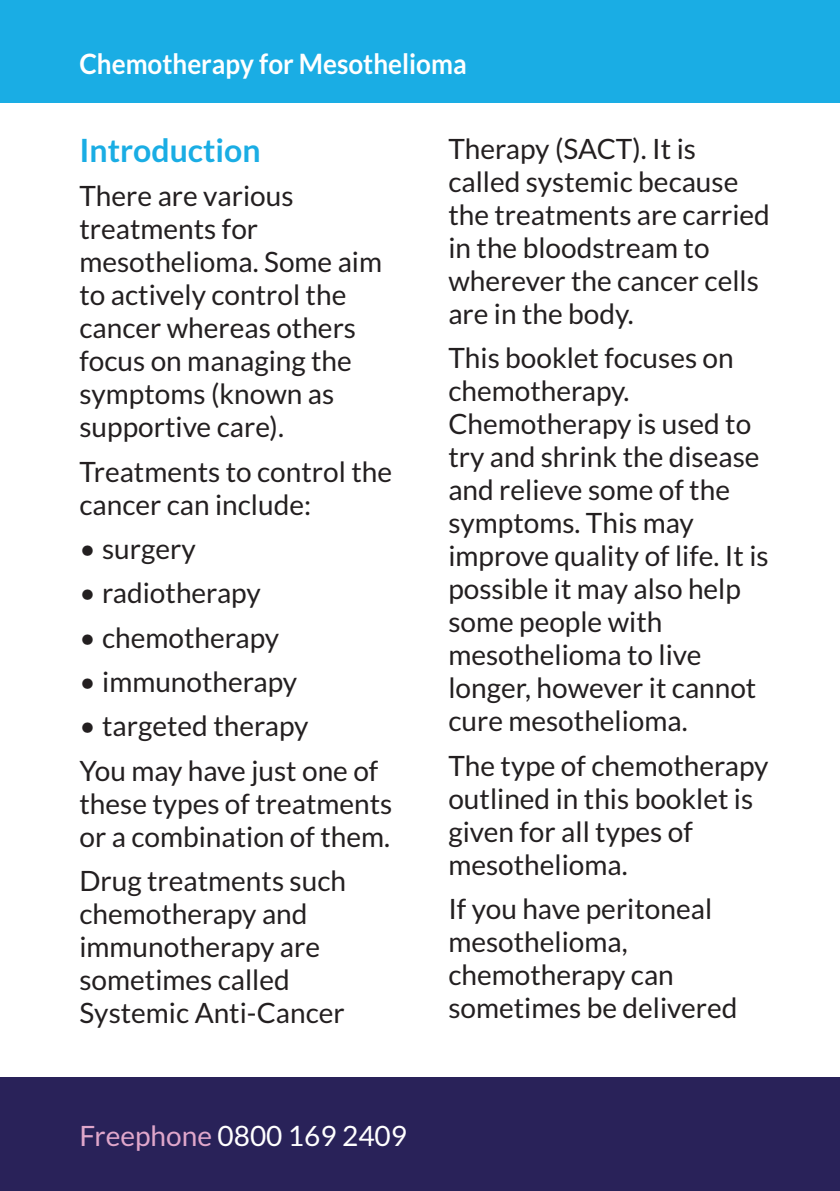
<style>
.page{position:relative;width:840px;height:1191px;background:#fff}
.page>*{position:absolute;margin:0;border:0;box-sizing:border-box;transform-origin:0 0}
.t1{font:700 32px "Lato";color:#1aade4}
.t2{font:28px/33px "Lato";color:#231f20}
.t3{font:700 28px "Lato";color:#fff;scale:.93 1}
.t4{font:28px "Lato";color:#fff}
.s1{color:#e0a7cb}
</style>
<div class="page">
<div style="left:0;top:0;width:839px;height:102px;background:#1aade4"></div>
<div style="left:0;top:1077px;width:839px;height:114px;background:#292259"></div>
<p class="t3" style="left:79px;top:53px;width:417px">Chemotherapy for Mesothelioma</p>
<p class="t1" style="left:79px;top:132px;width:183px">Introduction</p>
<p class="t2" style="left:79px;top:182px;width:304px">There are various treatments for mesothelioma. Some aim to actively control the cancer whereas others focus on managing the symptoms (known as supportive care).</p>
<p class="t2" style="left:79px;top:457px;width:314px">Treatments to control the cancer can include:</p>
<p class="t2" style="left:79px;top:535px;width:118px">• surgery</p>
<p class="t2" style="left:79px;top:579px;width:183px">• radiotherapy</p>
<p class="t2" style="left:79px;top:623px;width:201px">• chemotherapy</p>
<p class="t2" style="left:79px;top:668px;width:219px">• immunotherapy</p>
<p class="t2" style="left:79px;top:706px;width:300px;line-height:44.4px">• targeted therapy<br>You may have just one of</p>
<p class="t2" style="left:79px;top:789px;width:314px">these types of treatments or a combination of them.</p>
<p class="t2" style="left:79px;top:867px;width:268px">Drug treatments such chemotherapy and immunotherapy are sometimes called<br>Systemic Anti-Cancer</p>
<p class="t4" style="left:79px;top:1119px;width:329px"><span class="s1">Freephone</span> 0800 169 2409</p>
<p class="t2" style="left:448px;top:134px;width:323px">Therapy (SACT). It is called systemic because the treatments are carried in the bloodstream to wherever the cancer cells are in the body.</p>
<p class="t2" style="left:448px;top:344px;width:322px">This booklet focuses on chemotherapy.<br>Chemotherapy is used to try and shrink the disease and relieve some of the symptoms. This may improve quality of life. It is possible it may also help some people with mesothelioma to live longer, however it cannot cure mesothelioma.</p>
<p class="t2" style="left:448px;top:751px;width:321px">The type of chemotherapy outlined in this booklet is given for all types of mesothelioma.</p>
<p class="t2" style="left:448px;top:894px;width:290px">If you have peritoneal mesothelioma, chemotherapy can sometimes be delivered</p>
</div>
